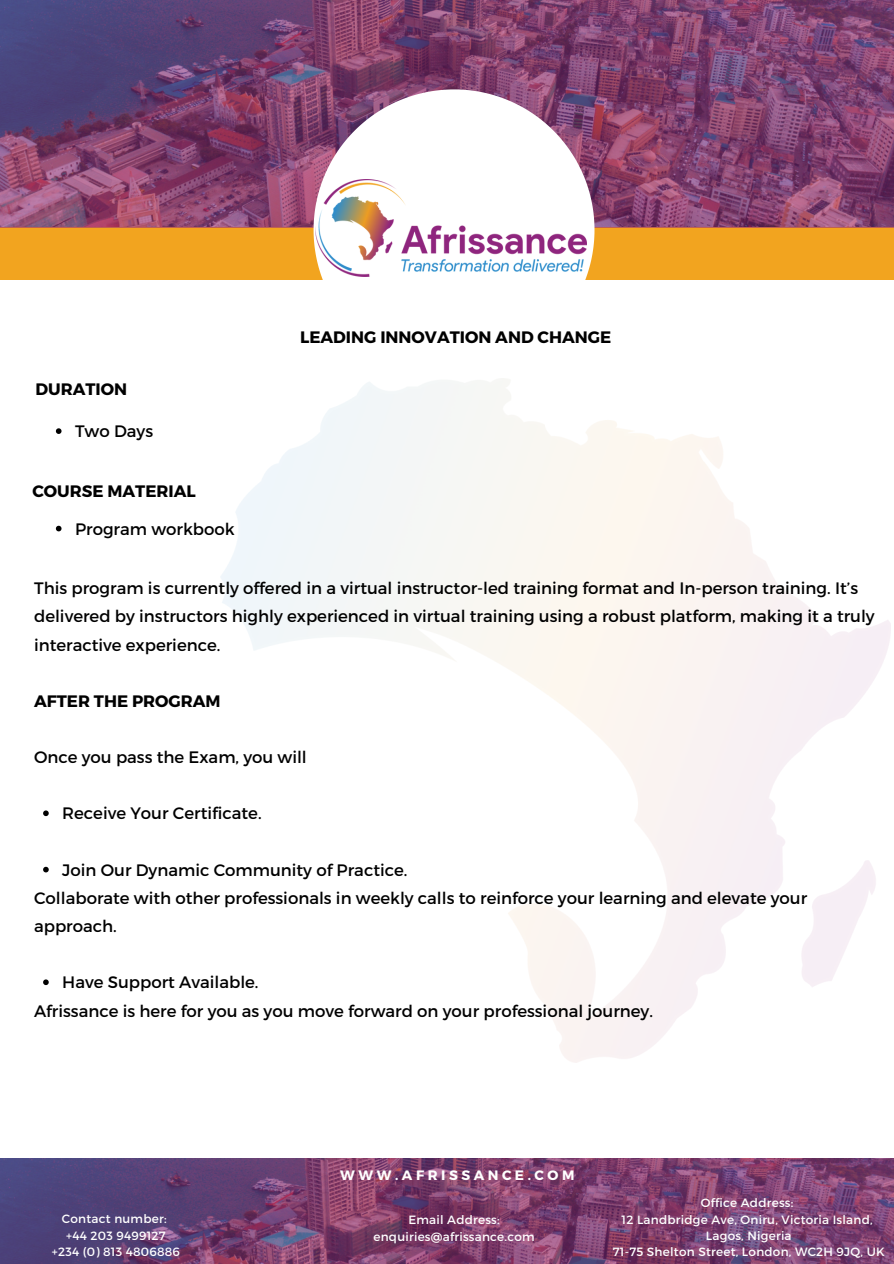
<style>
.page{position:relative;width:894px;height:1264px;background:#fff}
.page>*{position:absolute;margin:0;border:0;box-sizing:border-box;transform-origin:0 0}
.t1{font:16.5px/28.2px "Montserrat";color:#000}
.t2{font:700 16.5px "Montserrat";color:#000}
.t3{font:700 13.65px "Montserrat";letter-spacing:.26em;color:#fff}
.t4{font:12px "Montserrat";letter-spacing:.02em;color:#fff}
</style>
<div class="page">
<div style="left:0;top:227px;width:893px;height:52px;background:#f2a41f"></div>
<svg style="left:0;top:0;width:893px;height:228px;background:#7a4370"></svg>
<svg style="left:0;top:1158px;width:893px;height:105px;background:#724171"></svg>
<svg style="left:56px;top:428px;width:5px;height:6px"></svg>
<svg style="left:313px;top:89px;width:281px;height:191px"></svg>
<img style="left:315px;top:179px;width:271px;height:97px">
<svg style="left:43px;top:810px;width:6px;height:6px"></svg>
<svg style="left:43px;top:866px;width:6px;height:6px"></svg>
<svg style="left:43px;top:979px;width:6px;height:6px"></svg>
<svg style="left:56px;top:526px;width:5px;height:5px"></svg>
<p class="t2" style="left:36px;top:378px;width:93px">DURATION</p>
<p class="t1" style="left:75px;top:416px;width:80px">Two Days</p>
<p class="t2" style="left:32px;top:480px;width:165px">COURSE MATERIAL</p>
<p class="t1" style="left:75px;top:514px;width:161px">Program workbook</p>
<p class="t2" style="left:300px;top:327px;width:312px">LEADING INNOVATION AND CHANGE</p>
<p class="t1" style="left:34px;top:573px;width:841px">This program is currently offered in a virtual instructor-led training format and In-person training. It’s delivered by instructors highly experienced in virtual training using a robust platform, making it a truly interactive experience.</p>
<p class="t2" style="left:34px;top:690px;width:188px">AFTER THE PROGRAM</p>
<p class="t1" style="left:34px;top:742px;width:274px">Once you pass the Exam, you will</p>
<p class="t1" style="left:62px;top:798px;width:201px">Receive Your Certificate.</p>
<p class="t1" style="left:62px;top:855px;width:346px">Join Our Dynamic Community of Practice.</p>
<p class="t1" style="left:34px;top:883px;width:774px">Collaborate with other professionals in weekly calls to reinforce your learning and elevate your approach.</p>
<p class="t1" style="left:62px;top:967px;width:198px">Have Support Available.</p>
<p class="t1" style="left:34px;top:995px;width:620px">Afrissance is here for you as you move forward on your professional journey.</p>
<p class="t4" style="left:62px;top:1211px;width:106px">Contact number:</p>
<p class="t4" style="left:66px;top:1227px;width:101px">+44 203 9499127</p>
<p class="t4" style="left:52px;top:1243px;width:130px">+234 (0) 813 4806886</p>
<p class="t3" style="left:340px;top:1166px;width:235px">WWW.AFRISSANCE.COM</p>
<p class="t4" style="left:408px;top:1212px;width:93px">Email Address:</p>
<p class="t4" style="left:373px;top:1228px;width:163px">enquiries@afrissance.com</p>
<p class="t4" style="left:700px;top:1195px;width:94px">Office Address:</p>
<p class="t4" style="left:621px;top:1211px;width:252px">12 Landbridge Ave, Oniru, Victoria Island,</p>
<p class="t4" style="left:705px;top:1227px;width:87px">Lagos, Nigeria</p>
<p class="t4" style="left:612px;top:1244px;width:273px">71-75 Shelton Street, London, WC2H 9JQ, UK</p>
</div>
